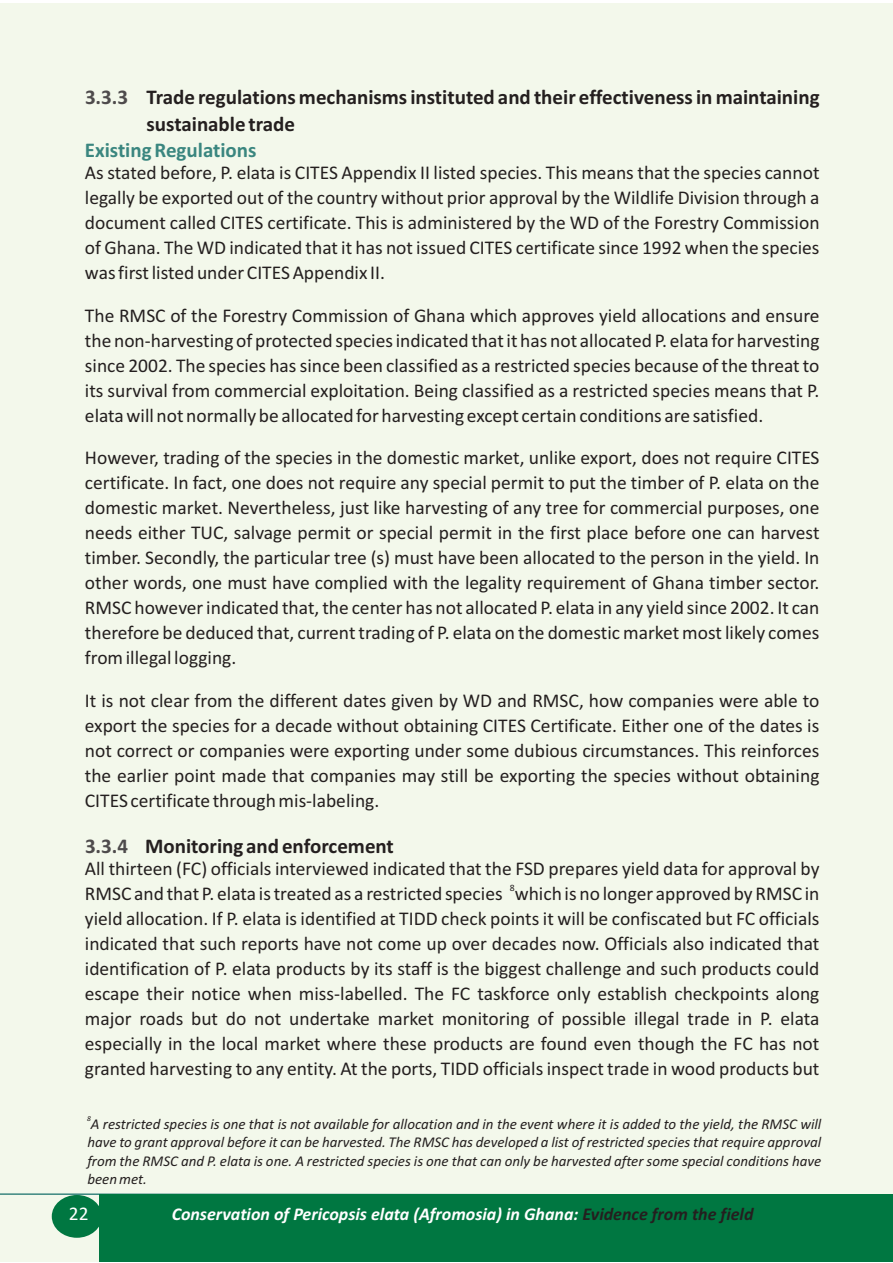
<style>
.page{position:relative;width:893px;height:1263px;background:#fff}
.page>*{position:absolute;margin:0;border:0;box-sizing:border-box;transform-origin:0 0}
.t1{font:700 21px/26.8px "Calibri";color:#241f1f}
.t2{font:700 21px "Calibri";color:#3a867f}
.t3{font:700 21px "Calibri";color:#4e4b4c}
.t4{font:19.5px/25px "Calibri";color:#241f1f;text-align:justify}
.t5{font:19.5px "Calibri";color:#fff}
.t6{font:italic 700 18px "Calibri";color:#fff}
.t7{font:italic 15px/18.3px "Calibri";color:#241f1f;text-align:justify}
.t8{font:9.75px "Calibri";color:#241f1f}
.t9{font:italic 7.5px "Calibri";color:#241f1f}
.s1{color:#241f1f}
</style>
<div class="page">
<div style="left:0;top:4px;width:893px;height:1258px;background:#f3f8eb"></div>
<div style="left:52px;top:1195px;width:50px;height:43px;background:#007741;border-radius:50%"></div>
<svg style="left:0;top:1193px;width:520px;height:3px"></svg>
<div style="left:99px;top:1194px;width:794px;height:68px;background:#007741"></div>
<p class="t1" style="left:146px;top:86px;width:675px">Trade regulations mechanisms instituted and their effectiveness in maintaining sustainable trade</p>
<p class="t4" style="left:85px;top:161px;width:736px">As stated before, P. elata is CITES Appendix II listed species. This means that the species cannot legally be exported out of the country without prior approval by the Wildlife Division through a document called CITES certificate. This is administered by the WD of the Forestry Commission of Ghana. The WD indicated that it has not issued CITES certificate since 1992 when the species was first listed under CITES Appendix II.</p>
<p class="t4" style="left:85px;top:304px;width:736px">The RMSC of the Forestry Commission of Ghana which approves yield allocations and ensure the non-harvesting of protected species indicated that it has not allocated P. elata for harvesting since 2002. The species has since been classified as a restricted species because of the threat to its survival from commercial exploitation. Being classified as a restricted species means that P. elata will not normally be allocated for harvesting except certain conditions are satisfied.</p>
<p class="t4" style="left:85px;top:447px;width:736px">However, trading of the species in the domestic market, unlike export, does not require CITES certificate. In fact, one does not require any special permit to put the timber of P. elata on the domestic market. Nevertheless, just like harvesting of any tree for commercial purposes, one needs either TUC, salvage permit or special permit in the first place before one can harvest timber. Secondly, the particular tree (s) must have been allocated to the person in the yield. In other words, one must have complied with the legality requirement of Ghana timber sector.<br>RMSC however indicated that, the center has not allocated P. elata in any yield since 2002. It can therefore be deduced that, current trading of P. elata on the domestic market most likely comes from illegal logging.</p>
<p class="t4" style="left:85px;top:690px;width:736px">It is not clear from the different dates given by WD and RMSC, how companies were able to export the species for a decade without obtaining CITES Certificate. Either one of the dates is not correct or companies were exporting under some dubious circumstances. This reinforces the earlier point made that companies may still be exporting the species without obtaining CITES certificate through mis-labeling.</p>
<p class="t1" style="left:145px;top:834px;width:250px">Monitoring and enforcement</p>
<p class="t4" style="left:85px;top:857px;width:736px">All thirteen (FC) officials interviewed indicated that the FSD prepares yield data for approval by</p>
<p class="t8" style="left:510px;top:883px;width:6px">8</p>
<p class="t4" style="left:85px;top:883px;width:736px">RMSC and that P. elata is treated as a restricted species which is no longer approved by RMSC in yield allocation. If P. elata is identified at TIDD check points it will be confiscated but FC officials indicated that such reports have not come up over decades now. Officials also indicated that identification of P. elata products by its staff is the biggest challenge and such products could escape their notice when miss-labelled. The FC taskforce only establish checkpoints along major roads but do not undertake market monitoring of possible illegal trade in P. elata especially in the local market where these products are found even though the FC has not granted harvesting to any entity. At the ports, TIDD officials inspect trade in wood products but</p>
<p class="t3" style="left:85px;top:89px;width:45px">3.3.3</p>
<p class="t2" style="left:85px;top:141px;width:173px">Existing Regulations</p>
<p class="t3" style="left:85px;top:837px;width:45px">3.3.4</p>
<p class="t9" style="left:87px;top:1116px;width:5px">8</p>
<p class="t7" style="left:87px;top:1116px;width:736px">A restricted species is one that is not available for allocation and in the event where it is added to the yield, the RMSC will have to grant approval before it can be harvested. The RMSC has developed a list of restricted species that require approval from the RMSC and P. elata is one. A restricted species is one that can only be harvested after some special conditions have been met.</p>
<p class="t5" style="left:69px;top:1205px;width:21px">22</p>
<p class="t6" style="left:172px;top:1206px;width:583px">Conservation of Pericopsis elata (Afromosia) in Ghana: <span class="s1">Evidence from the field</span></p>
</div>
